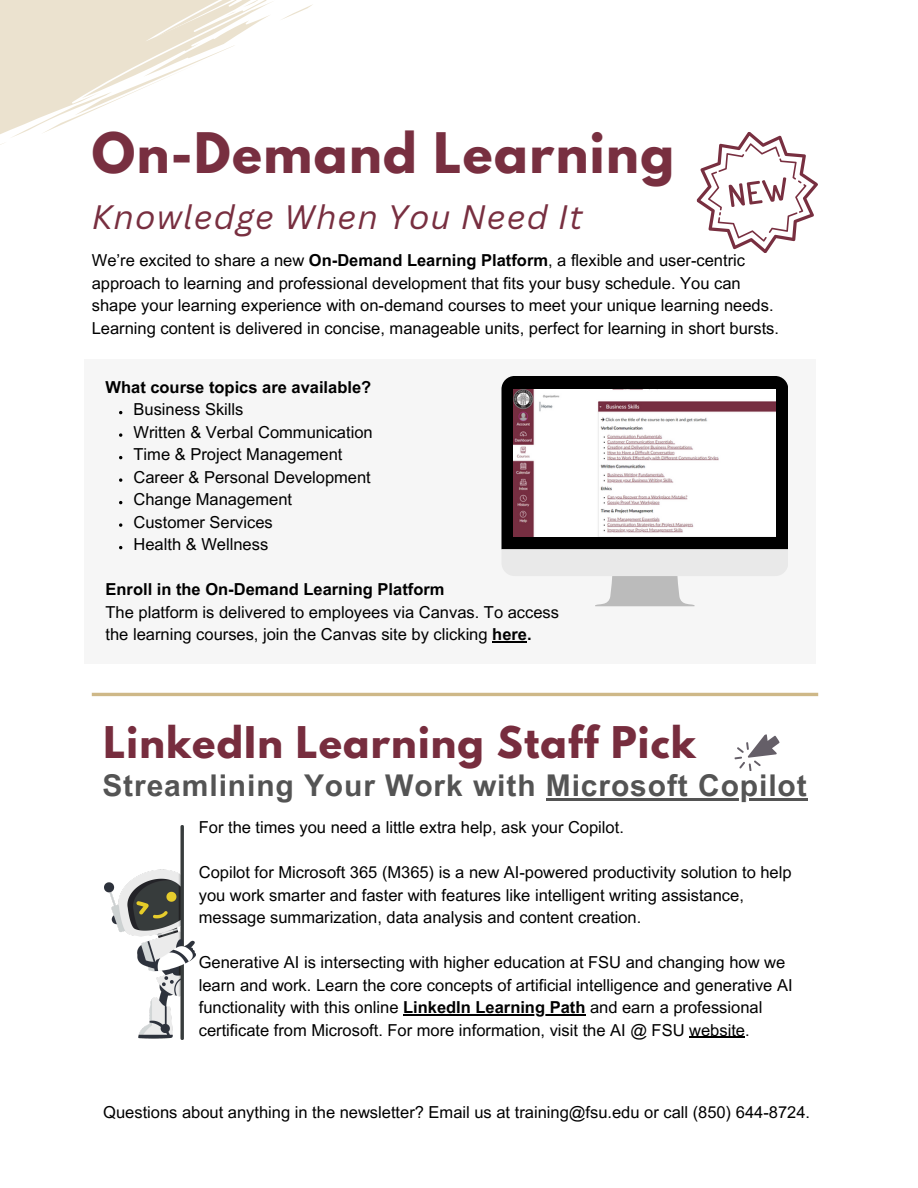
<style>
.page{position:relative;width:918px;height:1188px;background:#fff}
.page>*{position:absolute;margin:0;border:0;box-sizing:border-box;transform-origin:0 0}
.t1{font:700 49.5px "League Spartan";letter-spacing:.03em;color:#782f40}
.t2{font:700 38.7px "League Spartan";letter-spacing:.03em;color:#772d3e}
.t3{font:italic 33px "Canva Sans";letter-spacing:.03em;color:#782f40}
.t4{font:700 30px "Arial MT Pro";letter-spacing:.03em;color:#545454}
.t5{font:16.5px/22.5px "Arial MT Pro";color:#000}
.t6{font:700 16.5px "Arial MT Pro";color:#000}
.s1{font-weight:700}
</style>
<div class="page">
<svg style="left:0;top:0;width:313px;height:145px"></svg>
<div style="left:84px;top:359px;width:732px;height:305px;background:#f6f6f6"></div>
<div style="left:501px;top:376px;width:287px;height:173px;background:#000"></div>
<svg style="left:501px;top:549px;width:287px;height:57px"></svg>
<img style="left:514px;top:390px;width:262px;height:147px">
<svg style="left:696px;top:132px;width:122px;height:121px"></svg>
<hr style="left:92px;top:693px;width:726px;height:3px;background:#ceb888">
<svg style="left:734px;top:734px;width:46px;height:37px"></svg>
<img style="left:104px;top:825px;width:91px;height:214px">
<svg style="left:119px;top:433px;width:3px;height:4px"></svg>
<svg style="left:119px;top:478px;width:3px;height:4px"></svg>
<svg style="left:119px;top:523px;width:3px;height:4px"></svg>
<hr style="left:492px;top:642px;width:35px;height:1px;background:#000">
<hr style="left:546px;top:798px;width:262px;height:2px;background:#545454">
<hr style="left:403px;top:1014px;width:182px;height:1px;background:#000">
<hr style="left:689px;top:1037px;width:56px;height:1px;background:#000">
<p class="t1" style="left:92px;top:128px;width:584px">On-Demand Learning</p>
<p class="t3" style="left:92px;top:194px;width:492px">Knowledge When You Need It</p>
<p class="t5" style="left:92px;top:251px;width:689px">We’re excited to share a new <span class="s1">On-Demand Learning Platform</span>, a flexible and user-centric approach to learning and professional development that fits your busy schedule. You can shape your learning experience with on-demand courses to meet your unique learning needs.<br>Learning content is delivered in concise, manageable units, perfect for learning in short bursts.</p>
<h4 class="t6" style="left:106px;top:381px;width:267px">What course topics are available?</h4>
<p class="t5" style="left:134px;top:400px;width:111px">Business Skills</p>
<p class="t5" style="left:134px;top:423px;width:241px">Written &amp; Verbal Communication</p>
<p class="t5" style="left:134px;top:445px;width:210px">Time &amp; Project Management</p>
<p class="t5" style="left:134px;top:468px;width:239px">Career &amp; Personal Development</p>
<p class="t5" style="left:134px;top:490px;width:160px">Change Management</p>
<p class="t5" style="left:134px;top:513px;width:141px">Customer Services</p>
<p class="t5" style="left:134px;top:535px;width:136px">Health &amp; Wellness</p>
<h5 class="t5" style="left:106px;top:580px;width:455px"><span class="s1">Enroll in the On-Demand Learning Platform<br></span>The platform is delivered to employees via Canvas. To access the learning courses, join the Canvas site by clicking <span class="s1">here.</span></h5>
<h3 class="t2" style="left:104px;top:723px;width:594px">LinkedIn Learning Staff Pick</h3>
<p class="t4" style="left:102px;top:774px;width:706px">Streamlining Your Work with Microsoft Copilot</p>
<p class="t5" style="left:199px;top:818px;width:427px">For the times you need a little extra help, ask your Copilot.</p>
<h5 class="t5" style="left:199px;top:863px;width:594px">Copilot for Microsoft 365 (M365) is a new AI-powered productivity solution to help you work smarter and faster with features like intelligent writing assistance, message summarization, data analysis and content creation.</h5>
<h5 class="t5" style="left:199px;top:953px;width:595px">Generative AI is intersecting with higher education at FSU and changing how we learn and work. Learn the core concepts of artificial intelligence and generative AI functionality with this online <span class="s1">LinkedIn Learning Path</span> and earn a professional</h5>
<h5 class="t5" style="left:199px;top:1021px;width:552px">certificate from Microsoft. For more information, visit the AI @ FSU website.</h5>
<h1 class="t5" style="left:103px;top:1103px;width:708px">Questions about anything in the newsletter? Email us at training@fsu.edu or call (850) 644-8724.</h1>
</div>
